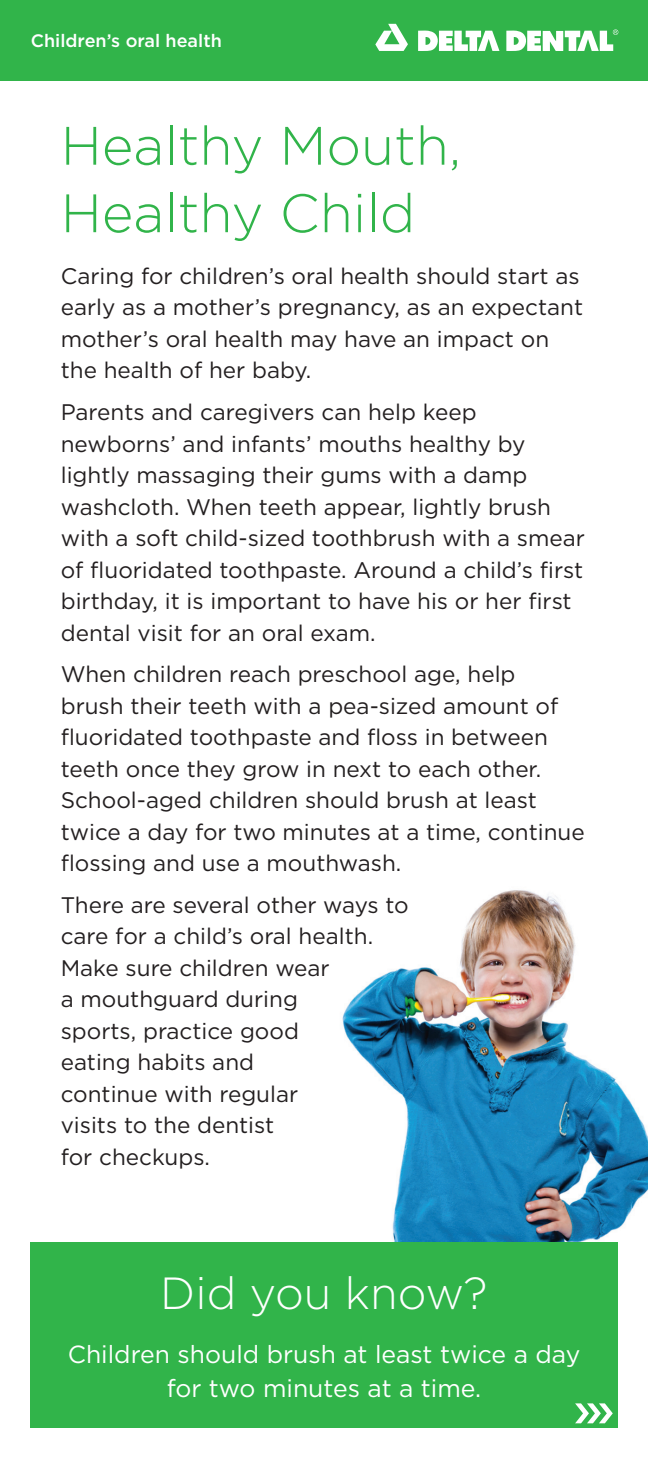
<style>
.page{position:relative;width:648px;height:1458px;background:#fff}
.page>*{position:absolute;margin:0;border:0;box-sizing:border-box;transform-origin:0 0}
.t1{font:300 54px/67.5px "Gotham";color:#31b44a}
.t2{font:300 45px "Gotham";color:#fff}
.t3{font:24.75px/33.8px "Gotham";color:#fff;text-align:center}
.t4{font:22.5px/31.5px "Gotham";color:#231f20}
.t5{font:500 18px "Gotham";color:#fff}
</style>
<div class="page">
<div style="left:0;top:0;width:648px;height:81px;background:#31b44a"></div>
<svg style="left:375px;top:24px;width:33px;height:26px"></svg>
<svg style="left:418px;top:31px;width:81px;height:19px"></svg>
<svg style="left:506px;top:29px;width:112px;height:21px"></svg>
<img style="left:319px;top:890px;width:329px;height:353px">
<div style="left:30px;top:1243px;width:588px;height:185px;background:#31b44a"></div>
<svg style="left:575px;top:1403px;width:38px;height:20px"></svg>
<p class="t5" style="left:31px;top:29px;width:193px">Children’s oral health</p>
<h1 class="t1" style="left:61px;top:110px;width:402px">Healthy Mouth,<br>Healthy Child</h1>
<p class="t4" style="left:61px;top:260px;width:524px">Caring for children’s oral health should start as early as a mother’s pregnancy, as an expectant mother’s oral health may have an impact on the health of her baby.</p>
<p class="t4" style="left:61px;top:396px;width:526px">Parents and caregivers can help keep newborns’ and infants’ mouths healthy by lightly massaging their gums with a damp washcloth. When teeth appear, lightly brush with a soft child-sized toothbrush with a smear of fluoridated toothpaste. Around a child’s first birthday, it is important to have his or her first dental visit for an oral exam.</p>
<p class="t4" style="left:61px;top:658px;width:526px">When children reach preschool age, help<br>brush their teeth with a pea-sized amount of fluoridated toothpaste and floss in between teeth once they grow in next to each other.<br>School-aged children should brush at least twice a day for two minutes at a time, continue flossing and use a mouthwash.</p>
<p class="t4" style="left:61px;top:889px;width:350px">There are several other ways to care for a child’s oral health.<br>Make sure children wear<br>a mouthguard during<br>sports, practice good<br>eating habits and<br>continue with regular<br>visits to the dentist<br>for checkups.</p>
<h2 class="t2" style="left:160px;top:1265px;width:329px">Did you know?</h2>
<p class="t3" style="left:68px;top:1337px;width:514px">Children should brush at least twice a day for two minutes at a time.</p>
</div>
